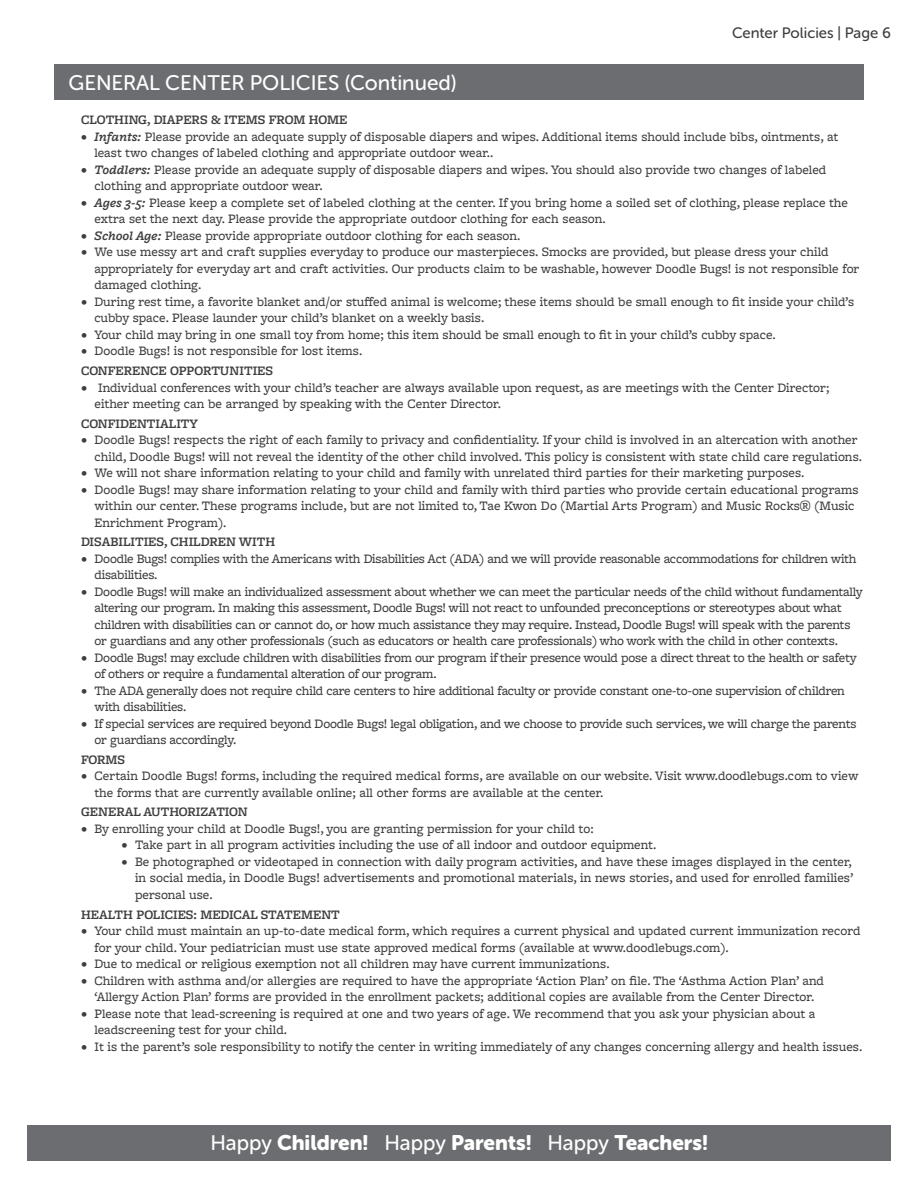
<style>
.page{position:relative;width:918px;height:1188px;background:#fff}
.page>*{position:absolute;margin:0;border:0;box-sizing:border-box;transform-origin:0 0}
.t1{font:21px "Museo Sans Rounded 900";color:#fff}
.t2{font:21px "Museo Sans Rounded 500";color:#fff}
.t3{font:15px "Museo Sans Rounded 500";color:#3e3e3f}
.t4{font:500 13.5px/16.5px "Freight Macro Pro";color:#3e3e3f}
.t5{font:500 13.5px/16.5px "Freight Macro Pro";letter-spacing:-.02em;color:#3e3e3f}
.t6{font:600 13.5px "Freight Macro Pro";color:#3e3e3f}
.s1{font-weight:600;font-style:italic}
.s2{font-family:"Museo Sans Rounded 500"}
</style>
<div class="page">
<div style="left:27px;top:1125px;width:864px;height:36px;background:#6c6d70"></div>
<div style="left:54px;top:64px;width:810px;height:36px;background:#6c6d70"></div>
<p class="t3" style="left:732px;top:25px;width:160px">Center Policies | Page 6</p>
<p class="t2" style="left:69px;top:71px;width:390px">GENERAL CENTER POLICIES (Continued)</p>
<p class="t6" style="left:81px;top:111px;width:268px">CLOTHING, DIAPERS &amp; ITEMS FROM HOME</p>
<p class="t4" style="left:94px;top:128px;width:745px;text-indent:-14px"><span class="s1">• Infants:</span> Please provide an adequate supply of disposable diapers and wipes. Additional items should include bibs, ointments, at least two changes of labeled clothing and appropriate outdoor wear..</p>
<p class="t4" style="left:94px;top:161px;width:733px;text-indent:-14px"><span class="s1">• Toddlers:</span> Please provide an adequate supply of disposable diapers and wipes. You should also provide two changes of labeled clothing and appropriate outdoor wear.</p>
<p class="t4" style="left:94px;top:194px;width:755px;text-indent:-14px"><span class="s1">• Ages 3-5:</span> Please keep a complete set of labeled clothing at the center. If you bring home a soiled set of clothing, please replace the extra set the next day. Please provide the appropriate outdoor clothing for each season.</p>
<p class="t4" style="left:81px;top:227px;width:441px"><span class="s1">• School Age:</span> Please provide appropriate outdoor clothing for each season.</p>
<p class="t4" style="left:94px;top:243px;width:766px;text-indent:-14px">• We use messy art and craft supplies everyday to produce our masterpieces. Smocks are provided, but please dress your child appropriately for everyday art and craft activities. Our products claim to be washable, however Doodle Bugs! is not responsible for damaged clothing.</p>
<p class="t4" style="left:94px;top:293px;width:761px;text-indent:-14px">• During rest time, a favorite blanket and/or stuffed animal is welcome; these items should be small enough to fit inside your child’s cubby space. Please launder your child’s blanket on a weekly basis.</p>
<p class="t4" style="left:81px;top:326px;width:696px">• Your child may bring in one small toy from home; this item should be small enough to fit in your child’s cubby space.</p>
<p class="t4" style="left:81px;top:342px;width:283px">• Doodle Bugs! is not responsible for lost items.</p>
<p class="t6" style="left:81px;top:361px;width:194px">CONFERENCE OPPORTUNITIES</p>
<p class="t4" style="left:94px;top:378px;width:736px;text-indent:-14px">• Individual conferences with your child’s teacher are always available upon request, as are meetings with the Center Director; either meeting can be arranged by speaking with the Center Director.</p>
<p class="t6" style="left:81px;top:414px;width:119px">CONFIDENTIALITY</p>
<p class="t4" style="left:94px;top:431px;width:769px;text-indent:-14px">• Doodle Bugs! respects the right of each family to privacy and confidentiality. If your child is involved in an altercation with another child, Doodle Bugs! will not reveal the identity of the other child involved. This policy is consistent with state child care regulations.</p>
<p class="t4" style="left:81px;top:464px;width:725px">• We will not share information relating to your child and family with unrelated third parties for their marketing purposes.</p>
<p class="t4" style="left:94px;top:481px;width:765px;text-indent:-14px">• Doodle Bugs! may share information relating to your child and family with third parties who provide certain educational programs within our center. These programs include, but are not limited to, Tae Kwon Do (Martial Arts Program) and Music Rocks® (Music<br>Enrichment Program).</p>
<p class="t6" style="left:81px;top:532px;width:196px">DISABILITIES, CHILDREN WITH</p>
<p class="t5" style="left:94px;top:550px;width:764px;text-indent:-14px">• Doodle Bugs! complies with the Americans with Disabilities Act (ADA) and we will provide reasonable accommodations for children with disabilities.</p>
<p class="t5" style="left:94px;top:583px;width:770px;text-indent:-14px">• Doodle Bugs! will make an individualized assessment about whether we can meet the particular needs of the child without fundamentally altering our program. In making this assessment, Doodle Bugs! will not react to unfounded preconceptions or stereotypes about what children with disabilities can or cannot do, or how much assistance they may require. Instead, Doodle Bugs! will speak with the parents or guardians and any other professionals (such as educators or health care professionals) who work with the child in other contexts.</p>
<p class="t5" style="left:94px;top:649px;width:764px;text-indent:-14px">• Doodle Bugs! may exclude children with disabilities from our program if their presence would pose a direct threat to the health or safety of others or require a fundamental alteration of our program.</p>
<p class="t5" style="left:94px;top:682px;width:752px;text-indent:-14px">• The ADA generally does not require child care centers to hire additional faculty or provide constant one-to-one supervision of children with disabilities.</p>
<p class="t5" style="left:94px;top:715px;width:764px;text-indent:-14px">• If special services are required beyond Doodle Bugs! legal obligation, and we choose to provide such services, we will charge the parents or guardians accordingly.</p>
<p class="t6" style="left:81px;top:750px;width:45px">FORMS</p>
<p class="t4" style="left:94px;top:767px;width:766px;text-indent:-14px">• Certain Doodle Bugs! forms, including the required medical forms, are available on our website. Visit www.doodlebugs.com to view the forms that are currently available online; all other forms are available at the center.</p>
<p class="t6" style="left:81px;top:803px;width:168px">GENERAL AUTHORIZATION</p>
<p class="t4" style="left:81px;top:820px;width:514px">• By enrolling your child at Doodle Bugs!, you are granting permission for your child to:</p>
<p class="t4" style="left:122px;top:836px;width:536px">• Take part in all program activities including the use of all indoor and outdoor equipment.</p>
<p class="t4" style="left:135px;top:853px;width:720px;text-align:justify;text-indent:-14px">• Be photographed or videotaped in connection with daily program activities, and have these images displayed in the center, in social media, in Doodle Bugs! advertisements and promotional materials, in news stories, and used for enrolled families’ personal use.</p>
<p class="t6" style="left:81px;top:905px;width:260px">HEALTH POLICIES: MEDICAL STATEMENT</p>
<p class="t4" style="left:94px;top:922px;width:768px;text-indent:-14px">• Your child must maintain an up-to-date medical form, which requires a current physical and updated current immunization record for your child. Your pediatrician must use state approved medical forms (available at www.doodlebugs.com).</p>
<p class="t4" style="left:81px;top:955px;width:530px">• Due to medical or religious exemption not all children may have current immunizations.</p>
<p class="t4" style="left:81px;top:971px;width:745px;text-align:center">• Children with asthma and/or allergies are required to have the appropriate ‘Action Plan’ on file. The ‘Asthma Action Plan’ and ‘Allergy Action Plan’ forms are provided in the enrollment packets; additional copies are available from the Center Director.</p>
<p class="t4" style="left:94px;top:1004px;width:723px;text-indent:-14px">• Please note that lead-screening is required at one and two years of age. We recommend that you ask your physician about a leadscreening test for your child.</p>
<p class="t4" style="left:81px;top:1037px;width:783px">• It is the parent’s sole responsibility to notify the center in writing immediately of any changes concerning allergy and health issues.</p>
<h1 class="t1" style="left:210px;top:1131px;width:499px"><span class="s2">Happy</span> Children! <span class="s2">Happy</span> Parents! <span class="s2">Happy</span> Teachers!</h1>
</div>
